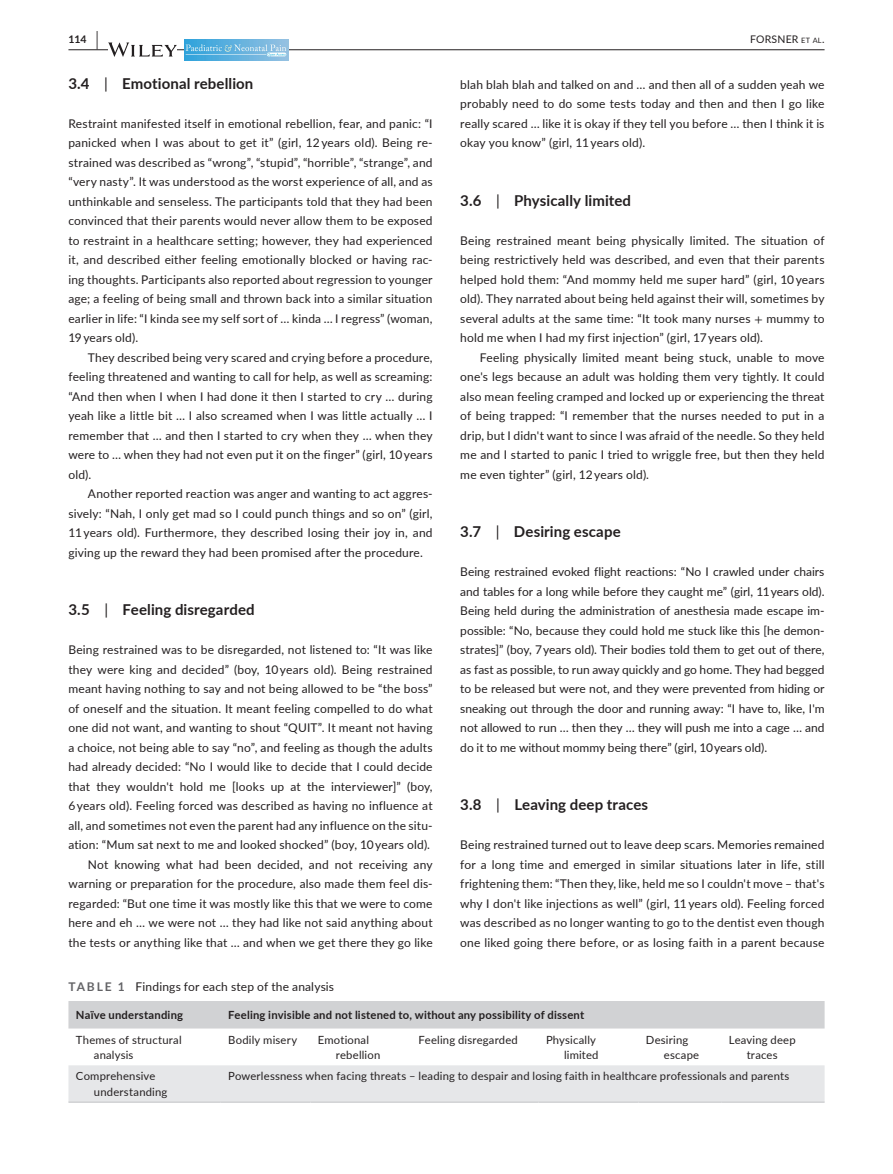
<style>
.page{position:relative;width:893px;height:1174px;background:#fff}
.page>*{position:absolute;margin:0;border:0;box-sizing:border-box;transform-origin:0 0}
.t1{font:700 15px "Lato";letter-spacing:.005em;color:#231f20}
.t2{font:12px/19.5px "Lato";letter-spacing:.015em;color:#231f20;text-align:justify}
.t3{font:11.25px/15.8px "Lato";letter-spacing:.02em;color:#231f20}
.t4{font:700 11.25px "Lato";letter-spacing:.015em;color:#231f20}
.t5{font:10.5px "Lato";letter-spacing:.02em;color:#231f20}
.t6{font:700 10.5px "Lato";color:#231f20}
.s1{font-size:19.5px}
.s2{font-size:7.35px}
.s3{font-weight:400}
.s4{font-family:"STIX"}
.s5{font-weight:700;color:#636366}
</style>
<div class="page">
<hr style="left:68px;top:49px;width:756px;height:1px;background:#231f20">
<svg style="left:108px;top:42px;width:69px;height:15px"></svg>
<img style="left:185px;top:39px;width:103px;height:21px">
<div style="left:68px;top:1001px;width:757px;height:27px;background:#d1d2d4"></div>
<div style="left:68px;top:1065px;width:757px;height:36px;background:#e6e7e9"></div>
<hr style="left:68px;top:1101px;width:153px;height:1px;background:#d1d2d4">
<hr style="left:221px;top:1101px;width:89px;height:1px;background:#d1d2d4">
<hr style="left:310px;top:1101px;width:101px;height:1px;background:#d1d2d4">
<hr style="left:411px;top:1101px;width:127px;height:1px;background:#d1d2d4">
<hr style="left:538px;top:1101px;width:100px;height:1px;background:#d1d2d4">
<hr style="left:638px;top:1101px;width:83px;height:1px;background:#d1d2d4">
<hr style="left:721px;top:1101px;width:104px;height:1px;background:#d1d2d4">
<p class="t6" style="left:68px;top:31px;width:31px">114 <span class="s1">|</span></p>
<p class="t5" style="left:750px;top:31px;width:76px">FORSNER <span class="s2">et al</span>.</p>
<p class="t1" style="left:68px;top:72px;width:186px">3.4 <span class="s3">|</span> Emotional rebellion</p>
<p class="t2" style="left:68px;top:113px;width:366px">Restraint manifested itself in emotional rebellion, fear, and panic: “I panicked when I was about to get it” (girl, 12 years old). Being re&shy;strained was described as “wrong”, “stupid”, “horrible”, “strange”, and “very nasty”. It was understood as the worst experience of all, and as unthinkable and senseless. The participants told that they had been convinced that their parents would never allow them to be exposed to restraint in a healthcare setting; however, they had experienced it, and described either feeling emotionally blocked or having rac&shy;ing thoughts. Participants also reported about regression to younger age; a feeling of being small and thrown back into a similar situation earlier in life: “I kinda see my self sort of … kinda … I regress” (woman, 19 years old).</p>
<p class="t2" style="left:68px;top:347px;width:366px;text-indent:20px">They described being very scared and crying before a procedure, feeling threatened and wanting to call for help, as well as screaming: “And then when I when I had done it then I started to cry … during yeah like a little bit … I also screamed when I was little actually … I remember that … and then I started to cry when they … when they were to … when they had not even put it on the finger” (girl, 10 years old).</p>
<p class="t2" style="left:68px;top:483px;width:366px;text-indent:20px">Another reported reaction was anger and wanting to act aggres&shy;sively: “Nah, I only get mad so I could punch things and so on” (girl, 11 years old). Furthermore, they described losing their joy in, and giving up the reward they had been promised after the procedure.</p>
<p class="t2" style="left:460px;top:74px;width:366px">blah blah blah and talked on and … and then all of a sudden yeah we probably need to do some tests today and then and then I go like really scared … like it is okay if they tell you before … then I think it is okay you know” (girl, 11 years old).</p>
<p class="t1" style="left:460px;top:189px;width:172px">3.6 <span class="s3">|</span> Physically limited</p>
<p class="t2" style="left:460px;top:230px;width:366px">Being restrained meant being physically limited. The situation of being restrictively held was described, and even that their parents helped hold them: “And mommy held me super hard” (girl, 10 years old). They narrated about being held against their will, sometimes by several adults at the same time: “It took many nurses <span class="s4">+</span> mummy to hold me when I had my first injection” (girl, 17 years old).</p>
<p class="t2" style="left:460px;top:347px;width:366px;text-indent:20px">Feeling physically limited meant being stuck, unable to move one's legs because an adult was holding them very tightly. It could also mean feeling cramped and locked up or experiencing the threat of being trapped: “I remember that the nurses needed to put in a drip, but I didn't want to since I was afraid of the needle. So they held me and I started to panic I tried to wriggle free, but then they held me even tighter” (girl, 12 years old).</p>
<p class="t1" style="left:460px;top:521px;width:162px">3.7 <span class="s3">|</span> Desiring escape</p>
<p class="t2" style="left:460px;top:561px;width:366px">Being restrained evoked flight reactions: “No I crawled under chairs and tables for a long while before they caught me” (girl, 11 years old).<br>Being held during the administration of anesthesia made escape im&shy;possible: “No, because they could hold me stuck like this [he demon&shy;strates]” (boy, 7 years old). Their bodies told them to get out of there, as fast as possible, to run away quickly and go home. They had begged to be released but were not, and they were prevented from hiding or sneaking out through the door and running away: “I have to, like, I'm not allowed to run … then they … they will push me into a cage … and do it to me without mommy being there” (girl, 10 years old).</p>
<p class="t1" style="left:68px;top:599px;width:188px">3.5 <span class="s3">|</span> Feeling disregarded</p>
<p class="t2" style="left:68px;top:639px;width:366px;text-align:right">Being restrained was to be disregarded, not listened to: “It was like they were king and decided” (boy, 10 years old). Being restrained meant having nothing to say and not being allowed to be “the boss” of oneself and the situation. It meant feeling compelled to do what one did not want, and wanting to shout “QUIT”. It meant not having a choice, not being able to say “no”, and feeling as though the adults had already decided: “No I would like to decide that I could decide that they wouldn't hold me [looks up at the interviewer]” (boy, 6 years old). Feeling forced was described as having no influence at all, and sometimes not even the parent had any influence on the situ&shy;ation: “Mum sat next to me and looked shocked” (boy, 10 years old).<br>Not knowing what had been decided, and not receiving any warning or preparation for the procedure, also made them feel dis&shy;regarded: “But one time it was mostly like this that we were to come here and eh … we were not … they had like not said anything about the tests or anything like that … and when we get there they go like</p>
<p class="t1" style="left:460px;top:794px;width:189px">3.8 <span class="s3">|</span> Leaving deep traces</p>
<p class="t2" style="left:460px;top:834px;width:366px">Being restrained turned out to leave deep scars. Memories remained for a long time and emerged in similar situations later in life, still frightening them: “Then they, like, held me so I couldn't move – that's why I don't like injections as well” (girl, 11 years old). Feeling forced was described as no longer wanting to go to the dentist even though one liked going there before, or as losing faith in a parent because</p>
<p class="t2" style="left:68px;top:976px;width:267px"><span class="s5">TABLE 1</span> Findings for each step of the analysis</p>
<p class="t4" style="left:76px;top:1007px;width:109px">Naïve understanding</p>
<p class="t4" style="left:228px;top:1007px;width:357px">Feeling invisible and not listened to, without any possibility of dissent</p>
<p class="t3" style="left:94px;top:1031px;width:89px;text-indent:-18px">Themes of structural analysis</p>
<p class="t3" style="left:228px;top:1031px;width:70px">Bodily misery</p>
<p class="t3" style="left:336px;top:1031px;width:46px;text-indent:-18px">Emotional rebellion</p>
<p class="t3" style="left:418px;top:1031px;width:101px">Feeling disregarded</p>
<p class="t3" style="left:546px;top:1031px;width:54px;text-align:right">Physically limited</p>
<p class="t3" style="left:664px;top:1031px;width:37px;text-indent:-18px">Desiring escape</p>
<p class="t3" style="left:729px;top:1031px;width:68px;text-align:center">Leaving deep traces</p>
<p class="t3" style="left:94px;top:1068px;width:75px;text-indent:-18px">Comprehensive understanding</p>
<p class="t3" style="left:228px;top:1068px;width:563px">Powerlessness when facing threats – leading to despair and losing faith in healthcare professionals and parents</p>
</div>
